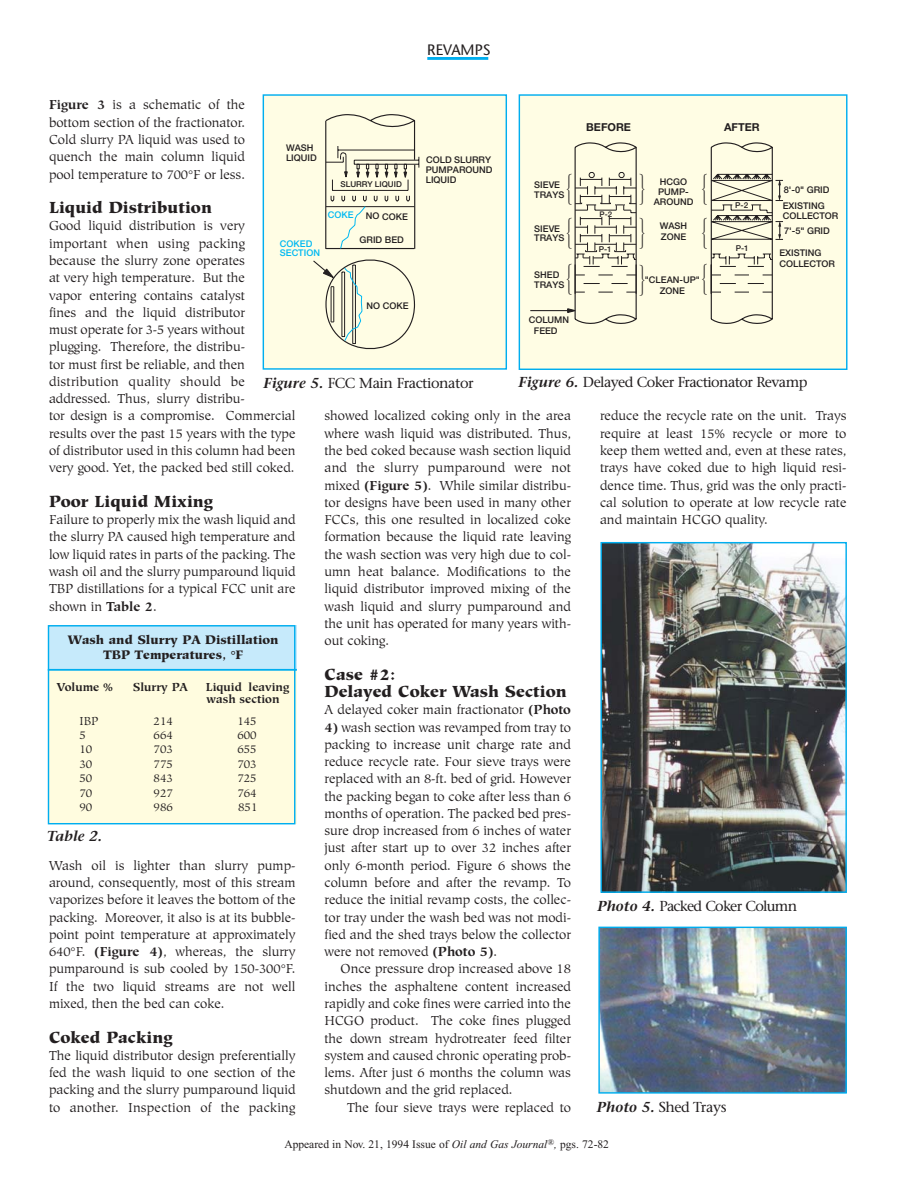
<style>
.page{position:relative;width:918px;height:1188px;background:#fff}
.page>*{position:absolute;margin:0;border:0;box-sizing:border-box;transform-origin:0 0}
.t1{font:26.55px/43.8px "Mathematical Pi Three";color:#231f20}
.t2{font:900 16.05px/17.2px "Hiroshige";color:#231f20}
.t3{font:15.15px "Stone Sans";color:#231f20}
.t4{font:14.4px "Stone Serif";letter-spacing:-.04em;color:#231f20}
.t5{font:italic 600 14.4px "Stone Serif";color:#231f20}
.t6{font:12.9px/17.2px "Hiroshige";color:#231f20;text-align:justify}
.t7{font:900 12.3px/15.1px "Hiroshige";color:#231f20;text-align:center}
.t8{font:11.55px "Hiroshige";color:#231f20}
.t9{font:11.55px "Times New Roman";color:#231f20}
.t10{font:700 11.55px/12.3px "Hiroshige";color:#231f20}
.t11{font:700 10.95px "Helvetica Neue";color:#231f20}
.t12{font:500 9.15px/10.9px "Helvetica Neue";color:#231f20}
.t13{font:500 9.15px/9.8px "Helvetica Neue";color:#00b9f2}
.t14{font:500 8.1px "Helvetica Neue";color:#231f20}
.t15{font:500 7.8px "Helvetica Neue";color:#231f20}
.s1{font-weight:700}
.s2{font-weight:600;font-style:italic}
.s3{font-style:italic}
</style>
<div class="page">
<hr style="left:427px;top:57px;width:61px;height:3px;background:#00aeef">
<div style="left:49px;top:669px;width:248px;height:155px;background:#fffcdf"></div>
<div style="left:49px;top:626px;width:248px;height:43px;background:#c6eafb"></div>
<div style="left:48px;top:625px;width:247px;height:199px;border:1px solid #00aeef"></div>
<hr style="left:48px;top:669px;width:249px;height:2px;background:#00aeef">
<img style="left:602px;top:544px;width:243px;height:347px">
<div style="left:600px;top:542px;width:247px;height:351px;border:1px solid #00aeef"></div>
<img style="left:600px;top:929px;width:245px;height:163px">
<div style="left:598px;top:927px;width:249px;height:167px;border:1px solid #00aeef"></div>
<div style="left:519px;top:95px;width:328px;height:274px;background:#fffde4"></div>
<hr style="left:530px;top:310px;width:44px;height:1px;background:#231f20">
<div style="left:519px;top:94px;width:328px;height:276px;border:1px solid #00aeef"></div>
<div style="left:263px;top:95px;width:243px;height:274px;background:#fffde4"></div>
<svg style="left:313px;top:114px;width:106px;height:235px"></svg>
<div style="left:263px;top:94px;width:244px;height:276px;border:1px solid #00aeef"></div>
<svg style="left:566px;top:142px;width:217px;height:182px"></svg>
<p class="t3" style="left:427px;top:43px;width:65px">REVAMPS</p>
<p class="t6" style="left:49px;top:98px;width:198px"><span class="s1">Figure 3</span> is a schematic of the bottom section of the fractionator.<br>Cold slurry PA liquid was used to quench the main column liquid pool temperature to 700°F or less.</p>
<p class="t2" style="left:49px;top:200px;width:164px">Liquid Distribution</p>
<p class="t6" style="left:49px;top:219px;width:248px;text-align:left">Good liquid distribution is very important when using packing<br>because the slurry zone operates<br>at very high temperature. But the<br>vapor entering contains catalyst<br>fines and the liquid distributor<br>must operate for 3-5 years without plugging. Therefore, the distribu-<br>tor must first be reliable, and then distribution quality should be addressed. Thus, slurry distribu-<br>tor design is a compromise. Commercial results over the past 15 years with the type of distributor used in this column had been very good. Yet, the packed bed still coked.</p>
<p class="t2" style="left:49px;top:494px;width:166px">Poor Liquid Mixing</p>
<p class="t6" style="left:49px;top:512px;width:248px">Failure to properly mix the wash liquid and the slurry PA caused high temperature and low liquid rates in parts of the packing. The wash oil and the slurry pumparound liquid TBP distillations for a typical FCC unit are shown in <span class="s1">Table 2</span>.</p>
<p class="t11" style="left:586px;top:123px;width:46px">BEFORE</p>
<p class="t11" style="left:724px;top:123px;width:37px">AFTER</p>
<p class="t12" style="left:286px;top:144px;width:32px;line-height:9.8px">WASH<br>LIQUID</p>
<p class="t12" style="left:426px;top:155px;width:68px">COLD SLURRY<br>PUMPAROUND</p>
<p class="t12" style="left:426px;top:175px;width:32px">LIQUID</p>
<h1 class="t1" style="left:639px;top:167px;width:7px">- -</h1>
<h1 class="t1" style="left:639px;top:258px;width:7px">-</h1>
<p class="t12" style="left:658px;top:177px;width:32px">HCGO<br>PUMP-</p>
<p class="t12" style="left:654px;top:197px;width:41px">AROUND</p>
<p class="t12" style="left:660px;top:222px;width:29px">WASH<br>ZONE</p>
<p class="t12" style="left:645px;top:275px;width:57px;text-align:center">"CLEAN-UP"<br>ZONE</p>
<p class="t14" style="left:340px;top:181px;width:63px">SLURRY LIQUID</p>
<p class="t12" style="left:534px;top:181px;width:32px;line-height:9.8px">SIEVE<br>TRAYS</p>
<p class="t12" style="left:784px;top:185px;width:47px">8'-0" GRID</p>
<p class="t12" style="left:784px;top:226px;width:47px">7'-5" GRID</p>
<p class="t12" style="left:783px;top:201px;width:43px">EXISTING</p>
<p class="t14" style="left:735px;top:202px;width:14px">P-2</p>
<p class="t13" style="left:328px;top:211px;width:27px">COKE</p>
<p class="t15" style="left:600px;top:211px;width:14px">P-2</p>
<p class="t14" style="left:599px;top:247px;width:14px">P-1</p>
<p class="t14" style="left:736px;top:245px;width:14px">P-1</p>
<p class="t12" style="left:783px;top:212px;width:57px">COLLECTOR</p>
<p class="t12" style="left:366px;top:212px;width:43px">NO COKE</p>
<p class="t12" style="left:534px;top:224px;width:32px;line-height:9.8px">SIEVE<br>TRAYS</p>
<p class="t12" style="left:534px;top:271px;width:32px;line-height:9.8px">SHED<br>TRAYS</p>
<p class="t12" style="left:534px;top:315px;width:37px;text-indent:-5px">COLUMN<br>FEED</p>
<p class="t12" style="left:360px;top:235px;width:46px">GRID BED</p>
<p class="t13" style="left:280px;top:239px;width:42px">COKED<br>SECTION</p>
<p class="t12" style="left:779px;top:249px;width:57px">EXISTING<br>COLLECTOR</p>
<p class="t12" style="left:367px;top:301px;width:43px">NO COKE</p>
<p class="t4" style="left:263px;top:378px;width:212px"><span class="s2">Figure 5.</span> FCC Main Fractionator</p>
<p class="t4" style="left:519px;top:377px;width:290px"><span class="s2">Figure 6.</span> Delayed Coker Fractionator Revamp</p>
<p class="t6" style="left:600px;top:409px;width:248px">reduce the recycle rate on the unit. Trays require at least 15% recycle or more to keep them wetted and, even at these rates, trays have coked due to high liquid resi&shy;dence time. Thus, grid was the only practi&shy;cal solution to operate at low recycle rate and maintain HCGO quality.</p>
<p class="t6" style="left:325px;top:409px;width:248px">showed localized coking only in the area where wash liquid was distributed. Thus, the bed coked because wash section liquid and the slurry pumparound were not mixed <span class="s1">(Figure 5)</span>. While similar distribu&shy;tor designs have been used in many other FCCs, this one resulted in localized coke formation because the liquid rate leaving the wash section was very high due to col&shy;umn heat balance. Modifications to the liquid distributor improved mixing of the wash liquid and slurry pumparound and the unit has operated for many years with&shy;out coking.</p>
<p class="t2" style="left:325px;top:667px;width:244px">Case #2:<br>Delayed Coker Wash Section</p>
<p class="t6" style="left:325px;top:702px;width:248px">A delayed coker main fractionator <span class="s1">(Photo</span></p>
<p class="t6" style="left:325px;top:720px;width:248px"><span class="s1">4)</span> wash section was revamped from tray to packing to increase unit charge rate and reduce recycle rate. Four sieve trays were replaced with an 8-ft. bed of grid. However the packing began to coke after less than 6 months of operation. The packed bed pres&shy;sure drop increased from 6 inches of water just after start up to over 32 inches after only 6-month period. Figure 6 shows the column before and after the revamp. To reduce the initial revamp costs, the collec&shy;tor tray under the wash bed was not modi&shy;fied and the shed trays below the collector were not removed <span class="s1">(Photo 5)</span>.</p>
<p class="t6" style="left:325px;top:962px;width:248px;text-indent:16px">Once pressure drop increased above 18 inches the asphaltene content increased rapidly and coke fines were carried into the HCGO product. The coke fines plugged the down stream hydrotreater feed filter system and caused chronic operating prob&shy;lems. After just 6 months the column was shutdown and the grid replaced.</p>
<p class="t6" style="left:347px;top:1100px;width:225px">The four sieve trays were replaced to</p>
<p class="t7" style="left:68px;top:633px;width:212px">Wash and Slurry PA Distillation<br>TBP Temperatures, °F</p>
<p class="t10" style="left:57px;top:682px;width:58px">Volume %</p>
<p class="t10" style="left:133px;top:682px;width:56px">Slurry PA</p>
<p class="t10" style="left:206px;top:682px;width:85px">Liquid leaving wash section</p>
<p class="t8" style="left:79px;top:716px;width:20px">IBP</p>
<p class="t8" style="left:154px;top:716px;width:21px">214</p>
<p class="t8" style="left:237px;top:716px;width:21px">145</p>
<p class="t8" style="left:79px;top:730px;width:8px">5</p>
<p class="t8" style="left:154px;top:730px;width:21px">664</p>
<p class="t8" style="left:237px;top:730px;width:21px">600</p>
<p class="t8" style="left:79px;top:745px;width:14px">10</p>
<p class="t8" style="left:154px;top:745px;width:21px">703</p>
<p class="t8" style="left:237px;top:745px;width:21px">655</p>
<p class="t8" style="left:79px;top:759px;width:14px">30</p>
<p class="t8" style="left:154px;top:759px;width:21px">775</p>
<p class="t8" style="left:237px;top:759px;width:21px">703</p>
<p class="t8" style="left:79px;top:773px;width:14px">50</p>
<p class="t8" style="left:154px;top:773px;width:21px">843</p>
<p class="t8" style="left:237px;top:773px;width:21px">725</p>
<p class="t8" style="left:79px;top:788px;width:14px">70</p>
<p class="t8" style="left:154px;top:788px;width:21px">927</p>
<p class="t8" style="left:237px;top:788px;width:21px">764</p>
<p class="t8" style="left:79px;top:802px;width:14px">90</p>
<p class="t8" style="left:154px;top:802px;width:21px">986</p>
<p class="t8" style="left:238px;top:802px;width:21px">851</p>
<p class="t5" style="left:47px;top:831px;width:57px">Table 2.</p>
<p class="t6" style="left:49px;top:858px;width:248px">Wash oil is lighter than slurry pump&shy;around, consequently, most of this stream vaporizes before it leaves the bottom of the packing. Moreover, it also is at its bubble&shy;point point temperature at approximately 640°F. <span class="s1">(Figure 4)</span>, whereas, the slurry pumparound is sub cooled by 150-300°F.<br>If the two liquid streams are not well mixed, then the bed can coke.</p>
<p class="t2" style="left:49px;top:1030px;width:125px">Coked Packing</p>
<p class="t6" style="left:49px;top:1048px;width:248px">The liquid distributor design preferentially fed the wash liquid to one section of the packing and the slurry pumparound liquid to another. Inspection of the packing</p>
<p class="t4" style="left:597px;top:900px;width:201px"><span class="s2">Photo 4.</span> Packed Coker Column</p>
<p class="t4" style="left:597px;top:1101px;width:131px"><span class="s2">Photo 5.</span> Shed Trays</p>
<p class="t9" style="left:284px;top:1140px;width:326px">Appeared in Nov. 21, 1994 Issue of <span class="s3">Oil and Gas Journal</span><sup>®</sup><span class="s3">,</span> pgs. 72-82</p>
</div>
